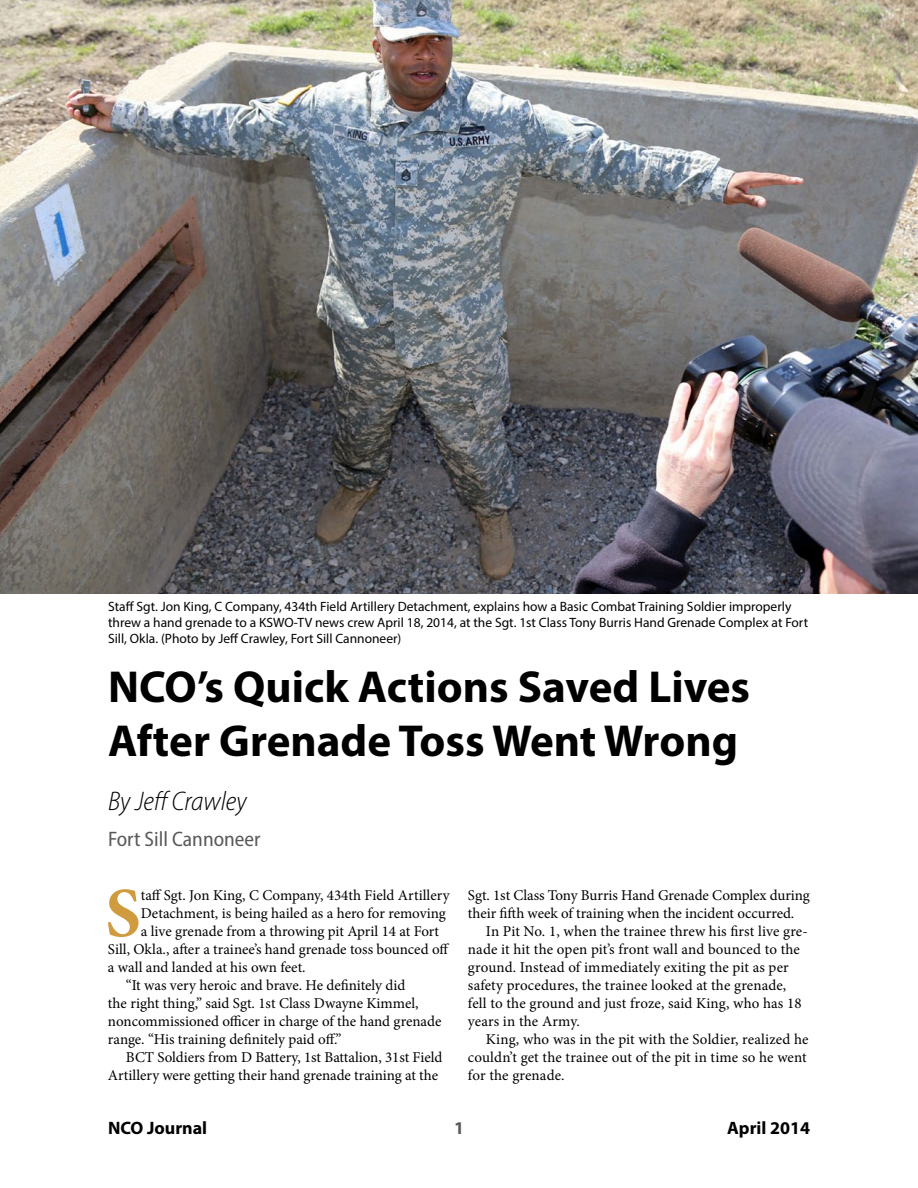
<style>
.page{position:relative;width:918px;height:1188px;background:#fff}
.page>*{position:absolute;margin:0;border:0;box-sizing:border-box;transform-origin:0 0}
.t1{font:700 70.35px "Minion Pro";color:#d09a3f}
.t2{font:700 45px/54px "Myriad Pro";color:#000}
.t3{font:italic 300 semi-condensed 27px "Myriad Pro";color:#000}
.t4{font:semi-condensed 21px "Myriad Pro";color:#58595b}
.t5{font:700 18px "Myriad Pro";color:#000}
.t6{font:700 18px "Myriad Pro";color:#58595b}
.t7{font:15px/18px "Minion Pro";color:#000}
.t8{font:13.5px/16.5px "Myriad Pro";color:#000}
</style>
<div class="page">
<img style="left:0;top:0;width:918px;height:594px">
<p class="t8" style="left:108px;top:598px;width:701px">Staff Sgt. Jon King, C Company, 434th Field Artillery Detachment, explains how a Basic Combat Training Soldier improperly threw a hand grenade to a KSWO-TV news crew April 18, 2014, at the Sgt. 1st Class Tony Burris Hand Grenade Complex at Fort<br>Sill, Okla. (Photo by Jeff Crawley, Fort Sill Cannoneer)</p>
<h2 class="t2" style="left:108px;top:658px;width:644px">NCO’s Quick Actions Saved Lives<br>After Grenade Toss Went Wrong</h2>
<h3 class="t3" style="left:108px;top:785px;width:140px">By Jeff Crawley</h3>
<h3 class="t4" style="left:108px;top:826px;width:154px">Fort Sill Cannoneer</h3>
<h1 class="t1" style="left:105px;top:864px;width:37px">S</h1>
<p class="t7" style="left:141px;top:886px;width:310px">taff Sgt. Jon King, C Company, 434th Field Artillery</p>
<p class="t7" style="left:141px;top:904px;width:306px">Detachment, is being hailed as a hero for removing</p>
<p class="t7" style="left:141px;top:922px;width:300px">a live grenade from a throwing pit April 14 at Fort</p>
<p class="t7" style="left:108px;top:940px;width:343px">Sill, Okla., after a trainee’s hand grenade toss bounced off</p>
<p class="t7" style="left:108px;top:958px;width:199px">a wall and landed at his own feet.</p>
<p class="t7" style="left:126px;top:976px;width:281px">“It was very heroic and brave. He definitely did</p>
<p class="t7" style="left:108px;top:994px;width:312px">the right thing,” said Sgt. 1st Class Dwayne Kimmel,</p>
<p class="t7" style="left:108px;top:1012px;width:335px">noncommissioned officer in charge of the hand grenade</p>
<p class="t7" style="left:108px;top:1030px;width:235px">range. “His training definitely paid off.”</p>
<p class="t7" style="left:126px;top:1048px;width:318px">BCT Soldiers from D Battery, 1st Battalion, 31st Field</p>
<p class="t7" style="left:108px;top:1066px;width:332px">Artillery were getting their hand grenade training at the</p>
<p class="t7" style="left:468px;top:886px;width:344px">Sgt. 1st Class Tony Burris Hand Grenade Complex during their fifth week of training when the incident occurred.</p>
<p class="t7" style="left:468px;top:922px;width:341px;text-indent:18px">In Pit No. 1, when the trainee threw his first live gre&shy;nade it hit the open pit’s front wall and bounced to the ground. Instead of immediately exiting the pit as per safety procedures, the trainee looked at the grenade, fell to the ground and just froze, said King, who has 18 years in the Army.</p>
<p class="t7" style="left:468px;top:1030px;width:342px;text-align:justify;text-indent:18px">King, who was in the pit with the Soldier, realized he couldn’t get the trainee out of the pit in time so he went for the grenade.</p>
<p class="t5" style="left:108px;top:1116px;width:101px">NCO Journal</p>
<p class="t6" style="left:454px;top:1116px;width:11px">1</p>
<p class="t5" style="left:727px;top:1116px;width:84px">April 2014</p>
</div>
